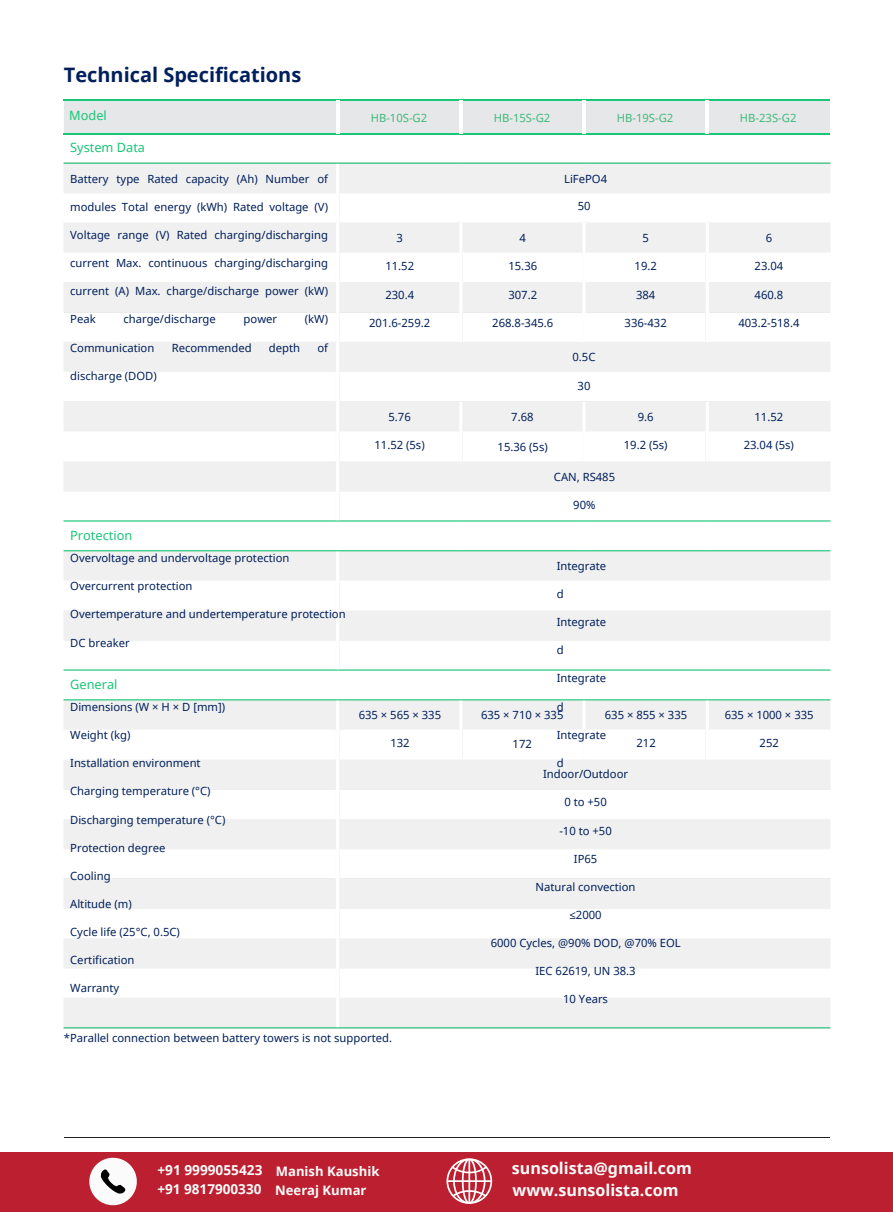
<style>
.page{position:relative;width:893px;height:1212px;background:#fff}
.page>*{position:absolute;margin:0;border:0;box-sizing:border-box;transform-origin:0 0}
.t1{font:700 19.95px "Noto Sans";color:#001f5b}
.t2{font:700 16.05px "Noto Sans";color:#fbfbfc}
.t3{font:700 13.65px "Noto Sans";color:#fbfbfc}
.t4{font:700 13.5px "Noto Sans";color:#fbfbfc}
.t5{font:700 13.05px "Noto Sans";color:#fbfbfc}
.t6{font:12.75px "Noto Sans";color:#17c676}
.t7{font:11.25px "Noto Sans";color:#001f5b}
.t8{font:11.25px "Noto Sans";color:#40b97c}
</style>
<div class="page">
<hr style="left:64px;top:1137px;width:764px;height:1px;background:#231f20">
<div style="left:64px;top:100px;width:765px;height:33px;background:#e6e7e8"></div>
<hr style="left:64px;top:99px;width:273px;height:1px;background:#17c676">
<hr style="left:64px;top:133px;width:273px;height:1px;background:#17c676">
<hr style="left:337px;top:99px;width:123px;height:1px;background:#17c676">
<hr style="left:460px;top:99px;width:123px;height:1px;background:#17c676">
<hr style="left:583px;top:99px;width:123px;height:1px;background:#17c676">
<hr style="left:706px;top:99px;width:123px;height:1px;background:#17c676">
<hr style="left:337px;top:133px;width:123px;height:1px;background:#17c676">
<hr style="left:460px;top:133px;width:123px;height:1px;background:#17c676">
<hr style="left:583px;top:133px;width:123px;height:1px;background:#17c676">
<hr style="left:706px;top:133px;width:123px;height:1px;background:#17c676">
<hr style="left:336px;top:100px;width:3px;height:33px;background:#fff">
<hr style="left:459px;top:100px;width:3px;height:33px;background:#fff">
<hr style="left:582px;top:100px;width:3px;height:33px;background:#fff">
<hr style="left:705px;top:100px;width:3px;height:33px;background:#fff">
<img style="left:63px;top:162px;width:768px;height:867px">
<div style="left:0;top:1152px;width:892px;height:60px;background:#bc1f2f"></div>
<svg style="left:89px;top:1157px;width:48px;height:48px"></svg>
<svg style="left:446px;top:1158px;width:46px;height:46px"></svg>
<p class="t1" style="left:64px;top:61px;width:239px">Technical Specifications</p>
<h5 class="t6" style="left:69px;top:107px;width:39px">Model</h5>
<h5 class="t6" style="left:70px;top:139px;width:76px">System Data</h5>
<p class="t7" style="left:70px;top:171px;width:259px">Battery type Rated capacity (Ah) Number of</p>
<p class="t7" style="left:70px;top:199px;width:259px">modules Total energy (kWh) Rated voltage (V)</p>
<p class="t7" style="left:70px;top:227px;width:259px">Voltage range (V) Rated charging/discharging</p>
<p class="t7" style="left:70px;top:255px;width:259px">current Max. continuous charging/discharging</p>
<p class="t7" style="left:70px;top:283px;width:259px">current (A) Max. charge/discharge power (kW)</p>
<p class="t7" style="left:70px;top:311px;width:27px">Peak</p>
<p class="t7" style="left:123px;top:311px;width:94px">charge/discharge</p>
<p class="t7" style="left:243px;top:311px;width:35px">power</p>
<p class="t7" style="left:305px;top:311px;width:25px">(kW)</p>
<p class="t7" style="left:70px;top:339px;width:86px">Communication</p>
<p class="t7" style="left:171px;top:339px;width:82px">Recommended</p>
<p class="t7" style="left:269px;top:339px;width:33px">depth</p>
<p class="t7" style="left:317px;top:339px;width:12px">of</p>
<p class="t7" style="left:70px;top:368px;width:88px">discharge (DOD)</p>
<p class="t8" style="left:370px;top:110px;width:58px">HB-10S-G2</p>
<p class="t7" style="left:396px;top:230px;width:8px">3</p>
<p class="t7" style="left:385px;top:258px;width:30px">11.52</p>
<p class="t7" style="left:385px;top:286px;width:30px">230.4</p>
<p class="t7" style="left:369px;top:315px;width:63px">201.6-259.2</p>
<p class="t7" style="left:388px;top:409px;width:24px">5.76</p>
<p class="t7" style="left:374px;top:437px;width:52px">11.52 (5s)</p>
<h5 class="t6" style="left:70px;top:526px;width:64px">Protection</h5>
<h5 class="t7" style="left:70px;top:550px;width:221px">Overvoltage and undervoltage protection</h5>
<h5 class="t7" style="left:70px;top:578px;width:124px">Overcurrent protection</h5>
<h5 class="t7" style="left:70px;top:606px;width:277px">Overtemperature and undertemperature protection</h5>
<h5 class="t7" style="left:70px;top:634px;width:61px">DC breaker</h5>
<h1 class="t6" style="left:70px;top:675px;width:49px">General</h1>
<h4 class="t7" style="left:70px;top:699px;width:156px">Dimensions (W × H × D [mm])</h4>
<h4 class="t7" style="left:70px;top:727px;width:62px">Weight (kg)</h4>
<h4 class="t7" style="left:70px;top:755px;width:132px">Installation environment</h4>
<h4 class="t7" style="left:70px;top:783px;width:142px">Charging temperature (°C)</h4>
<h4 class="t7" style="left:70px;top:811px;width:157px">Discharging temperature (°C)</h4>
<h4 class="t7" style="left:70px;top:839px;width:97px">Protection degree</h4>
<h4 class="t7" style="left:70px;top:868px;width:42px">Cooling</h4>
<h4 class="t7" style="left:70px;top:896px;width:63px">Altitude (m)</h4>
<h4 class="t7" style="left:70px;top:924px;width:111px">Cycle life (25°C, 0.5C)</h4>
<h4 class="t7" style="left:70px;top:952px;width:66px">Certification</h4>
<h4 class="t7" style="left:70px;top:980px;width:51px">Warranty</h4>
<p class="t7" style="left:358px;top:706px;width:84px">635 × 565 × 335</p>
<p class="t7" style="left:390px;top:735px;width:21px">132</p>
<p class="t7" style="left:64px;top:1030px;width:330px">*Parallel connection between battery towers is not supported.</p>
<p class="t8" style="left:493px;top:110px;width:58px">HB-15S-G2</p>
<p class="t8" style="left:616px;top:110px;width:58px">HB-19S-G2</p>
<p class="t7" style="left:519px;top:230px;width:8px">4</p>
<p class="t7" style="left:508px;top:258px;width:30px">15.36</p>
<p class="t7" style="left:508px;top:286px;width:30px">307.2</p>
<p class="t7" style="left:492px;top:315px;width:63px">268.8-345.6</p>
<p class="t7" style="left:564px;top:171px;width:44px">LiFePO4</p>
<p class="t7" style="left:577px;top:198px;width:14px">50</p>
<p class="t7" style="left:572px;top:349px;width:24px">0.5C</p>
<p class="t7" style="left:577px;top:377px;width:14px">30</p>
<p class="t7" style="left:642px;top:230px;width:8px">5</p>
<p class="t7" style="left:634px;top:258px;width:24px">19.2</p>
<p class="t7" style="left:635px;top:286px;width:21px">384</p>
<p class="t7" style="left:624px;top:315px;width:44px">336-432</p>
<h5 class="t7" style="left:511px;top:409px;width:24px">7.68</h5>
<p class="t7" style="left:637px;top:409px;width:17px">9.6</p>
<p class="t7" style="left:497px;top:439px;width:52px">15.36 (5s)</p>
<p class="t7" style="left:623px;top:437px;width:45px">19.2 (5s)</p>
<h5 class="t7" style="left:553px;top:468px;width:63px">CAN, RS485</h5>
<h5 class="t7" style="left:573px;top:496px;width:24px">90%</h5>
<p class="t7" style="left:556px;top:558px;width:51px">Integrate</p>
<p class="t7" style="left:556px;top:586px;width:8px">d</p>
<p class="t7" style="left:556px;top:614px;width:51px">Integrate</p>
<p class="t7" style="left:556px;top:642px;width:8px">d</p>
<p class="t7" style="left:556px;top:670px;width:51px">Integrate</p>
<p class="t7" style="left:556px;top:698px;width:8px">d</p>
<p class="t7" style="left:556px;top:726px;width:51px">Integrate</p>
<p class="t7" style="left:556px;top:755px;width:8px">d</p>
<p class="t7" style="left:481px;top:706px;width:84px">635 × 710 × 335</p>
<p class="t7" style="left:604px;top:706px;width:84px">635 × 855 × 335</p>
<p class="t7" style="left:512px;top:736px;width:21px">172</p>
<p class="t7" style="left:636px;top:735px;width:21px">212</p>
<p class="t7" style="left:543px;top:766px;width:87px">Indoor/Outdoor</p>
<p class="t7" style="left:564px;top:794px;width:44px">0 to +50</p>
<p class="t7" style="left:559px;top:822px;width:54px">-10 to +50</p>
<p class="t7" style="left:573px;top:850px;width:25px">IP65</p>
<p class="t7" style="left:535px;top:878px;width:101px">Natural convection</p>
<p class="t7" style="left:569px;top:907px;width:34px">≤2000</p>
<p class="t7" style="left:490px;top:935px;width:191px">6000 Cycles, @90% DOD, @70% EOL</p>
<p class="t7" style="left:535px;top:963px;width:102px">IEC 62619, UN 38.3</p>
<p class="t7" style="left:563px;top:991px;width:46px">10 Years</p>
<p class="t8" style="left:739px;top:110px;width:58px">HB-23S-G2</p>
<p class="t7" style="left:765px;top:230px;width:8px">6</p>
<p class="t7" style="left:754px;top:258px;width:30px">23.04</p>
<p class="t7" style="left:754px;top:286px;width:30px">460.8</p>
<p class="t7" style="left:738px;top:315px;width:63px">403.2-518.4</p>
<p class="t7" style="left:754px;top:409px;width:30px">11.52</p>
<p class="t7" style="left:743px;top:437px;width:52px">23.04 (5s)</p>
<p class="t7" style="left:724px;top:706px;width:90px">635 × 1000 × 335</p>
<p class="t7" style="left:759px;top:735px;width:21px">252</p>
<p class="t3" style="left:157px;top:1160px;width:107px">+91 9999055423</p>
<p class="t5" style="left:276px;top:1162px;width:105px">Manish Kaushik</p>
<h3 class="t4" style="left:157px;top:1179px;width:106px">+91 9817900330</h3>
<h3 class="t5" style="left:275px;top:1181px;width:93px">Neeraj Kumar</h3>
<h3 class="t2" style="left:511px;top:1156px;width:181px">sunsolista@gmail.com</h3>
<h3 class="t2" style="left:512px;top:1178px;width:167px">www.sunsolista.com</h3>
</div>
